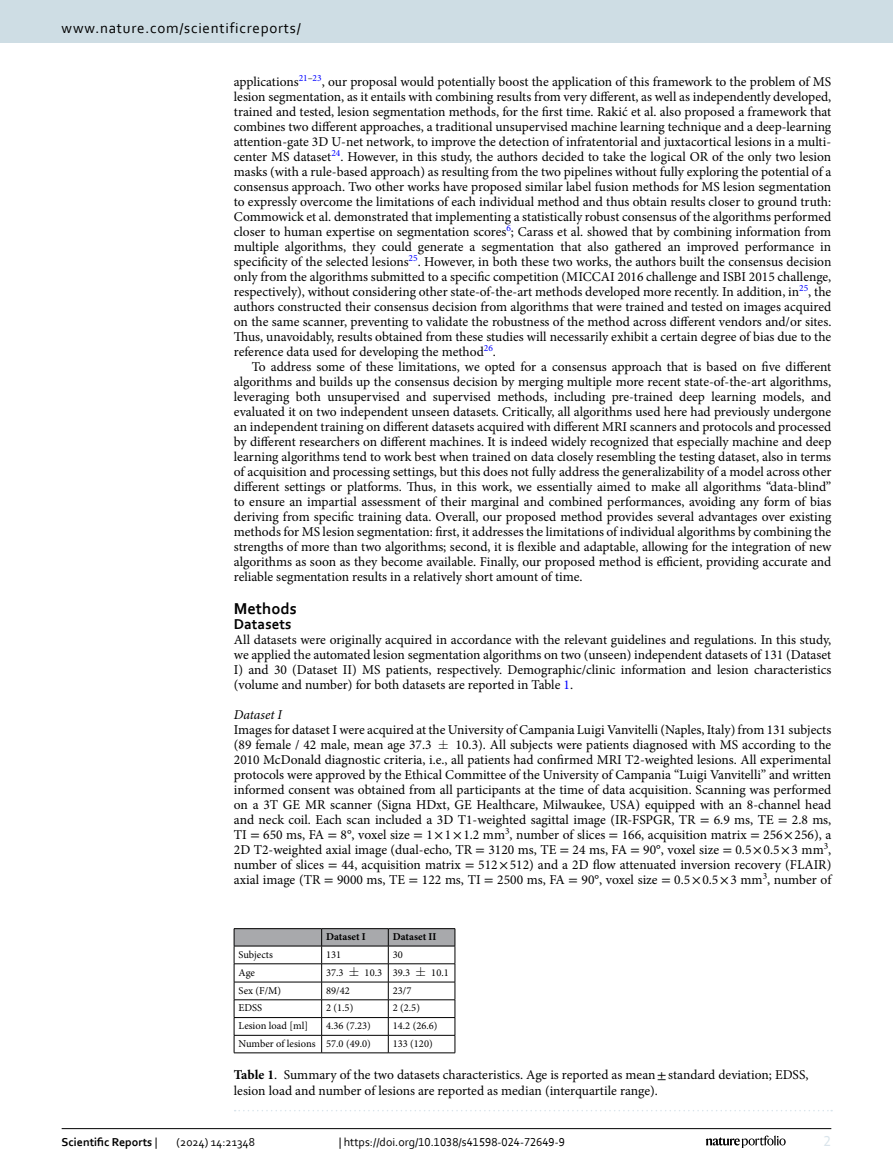
<style>
.page{position:relative;width:893px;height:1174px;background:#fff}
.page>*{position:absolute;margin:0;border:0;box-sizing:border-box;transform-origin:0 0}
.Head_1{font:700 16.5px "Corbel";color:#000}
.t1{font:15px "Corbel";letter-spacing:.05em;color:#000}
.Head_2_After_1{font:700 15px "Corbel";color:#000}
.t2{font:15px "Corbel";color:#d9e4eb}
.Body_Text_Indent{font:13.5px/15px "Minion Pro";letter-spacing:-.005em;color:#000;text-align:justify}
.Body_Text{font:13.5px/15px "Minion Pro";color:#000;text-align:justify}
.Table_Caption{font:13.5px/16.5px "Minion Pro";color:#000}
.Head_3{font:italic 13.5px "Minion Pro";letter-spacing:-.005em;color:#000}
.t3{font:13.5px "CMSY10";color:#000}
.t4{font:12px "Corbel";color:#000}
.t5{font:700 12px "Corbel";color:#000}
.Table_Body{font:10.5px "Minion Pro";color:#000}
.Table_Head{font:700 10.5px "Minion Pro";color:#000}
.s1{color:#00f}
.s2{font-family:"STIX"}
.s3{font-weight:700}
.s4{font-weight:400}
</style>
<div class="page">
<hr style="left:322px;top:1052px;width:66px;height:1px;background:#000">
<svg style="left:234px;top:928px;width:222px;height:124px"></svg>
<hr style="left:388px;top:1052px;width:67px;height:1px;background:#000">
<hr style="left:234px;top:1052px;width:88px;height:1px;background:#000">
<svg style="left:235px;top:1110px;width:597px;height:1px"></svg>
<hr style="left:62px;top:1128px;width:769px;height:1px;background:#000">
<svg style="left:706px;top:1135px;width:80px;height:12px"></svg>
<div style="left:0;top:0;width:893px;height:43px;background:#cedde4"></div>
<p class="t1" style="left:62px;top:18px;width:241px">www.nature.com/scientificreports/</p>
<p class="Body_Text_Indent" style="left:234px;top:74px;width:599px">applications<sup>21</sup><sup>–</sup><sup>23</sup>, our proposal would potentially boost the application of this framework to the problem of MS lesion segmentation, as it entails with combining results from very different, as well as independently developed, trained and tested, lesion segmentation methods, for the first time. Rakić et al. also proposed a framework that combines two different approaches, a traditional unsupervised machine learning technique and a deep-learning attention-gate 3D U-net network, to improve the detection of infratentorial and juxtacortical lesions in a multi&shy;center MS dataset<sup>24</sup>. However, in this study, the authors decided to take the logical OR of the only two lesion masks (with a rule-based approach) as resulting from the two pipelines without fully exploring the potential of a consensus approach. Two other works have proposed similar label fusion methods for MS lesion segmentation to expressly overcome the limitations of each individual method and thus obtain results closer to ground truth:<br>Commowick et al. demonstrated that implementing a statistically robust consensus of the algorithms performed closer to human expertise on segmentation scores<sup>6</sup>; Carass et al. showed that by combining information from multiple algorithms, they could generate a segmentation that also gathered an improved performance in specificity of the selected lesions<sup>25</sup>. However, in both these two works, the authors built the consensus decision only from the algorithms submitted to a specific competition (MICCAI 2016 challenge and ISBI 2015 challenge, respectively), without considering other state-of-the-art methods developed more recently. In addition, in<sup>25</sup>, the authors constructed their consensus decision from algorithms that were trained and tested on images acquired on the same scanner, preventing to validate the robustness of the method across different vendors and/or sites.<br>Thus, unavoidably, results obtained from these studies will necessarily exhibit a certain degree of bias due to the reference data used for developing the method<sup>26</sup>.</p>
<p class="Body_Text_Indent" style="left:234px;top:359px;width:599px;text-indent:18px">To address some of these limitations, we opted for a consensus approach that is based on five different algorithms and builds up the consensus decision by merging multiple more recent state-of-the-art algorithms, leveraging both unsupervised and supervised methods, including pre-trained deep learning models, and evaluated it on two independent unseen datasets. Critically, all algorithms used here had previously undergone an independent training on different datasets acquired with different MRI scanners and protocols and processed by different researchers on different machines. It is indeed widely recognized that especially machine and deep learning algorithms tend to work best when trained on data closely resembling the testing dataset, also in terms of acquisition and processing settings, but this does not fully address the generalizability of a model across other different settings or platforms. Thus, in this work, we essentially aimed to make all algorithms “data-blind” to ensure an impartial assessment of their marginal and combined performances, avoiding any form of bias deriving from specific training data. Overall, our proposed method provides several advantages over existing methods for MS lesion segmentation: first, it addresses the limitations of individual algorithms by combining the strengths of more than two algorithms; second, it is flexible and adaptable, allowing for the integration of new algorithms as soon as they become available. Finally, our proposed method is efficient, providing accurate and reliable segmentation results in a relatively short amount of time.</p>
<p class="Head_1" style="left:234px;top:598px;width:64px">Methods</p>
<p class="Head_2_After_1" style="left:234px;top:614px;width:59px">Datasets</p>
<p class="Body_Text" style="left:234px;top:632px;width:599px">All datasets were originally acquired in accordance with the relevant guidelines and regulations. In this study, we applied the automated lesion segmentation algorithms on two (unseen) independent datasets of 131 (Dataset I) and 30 (Dataset II) MS patients, respectively. Demographic/clinic information and lesion characteristics (volume and number) for both datasets are reported in Table <span class="s1">1</span>.</p>
<p class="Head_3" style="left:234px;top:705px;width:50px">Dataset I</p>
<p class="Body_Text" style="left:234px;top:722px;width:599px">Images for dataset I were acquired at the University of Campania Luigi Vanvitelli (Naples, Italy) from 131 subjects (89 female / 42 male, mean age 37.3</p>
<p class="Body_Text" style="left:234px;top:737px;width:599px;text-indent:222px">10.3). All subjects were patients diagnosed with MS according to the 2010 McDonald diagnostic criteria, i.e., all patients had confirmed MRI T2-weighted lesions. All experimental protocols were approved by the Ethical Committee of the University of Campania “Luigi Vanvitelli” and written informed consent was obtained from all participants at the time of data acquisition. Scanning was performed on a 3T GE MR scanner (Signa HDxt, GE Healthcare, Milwaukee, USA) equipped with an 8-channel head and neck coil. Each scan included a 3D T1-weighted sagittal image (IR-FSPGR, TR <span class="s2">=</span> 6.9 ms, TE <span class="s2">=</span> 2.8 ms, TI <span class="s2">=</span> 650 ms, FA <span class="s2">=</span> 8°, voxel size <span class="s2">=</span> 1<span class="s2">×</span>1<span class="s2">×</span>1.2 mm<sup>3</sup>, number of slices <span class="s2">=</span> 166, acquisition matrix <span class="s2">=</span> 256<span class="s2">×</span>256), a 2D T2-weighted axial image (dual-echo, TR <span class="s2">=</span> 3120 ms, TE <span class="s2">=</span> 24 ms, FA <span class="s2">=</span> 90°, voxel size <span class="s2">=</span> 0.5<span class="s2">×</span>0.5<span class="s2">×</span>3 mm<sup>3</sup>, number of slices <span class="s2">=</span> 44, acquisition matrix <span class="s2">=</span> 512<span class="s2">×</span>512) and a 2D flow attenuated inversion recovery (FLAIR) axial image (TR <span class="s2">=</span> 9000 ms, TE <span class="s2">=</span> 122 ms, TI <span class="s2">=</span> 2500 ms, FA <span class="s2">=</span> 90°, voxel size <span class="s2">=</span> 0.5<span class="s2">×</span>0.5<span class="s2">×</span>3 mm<sup>3</sup>, number of</p>
<p class="t3" style="left:438px;top:736px;width:12px">±</p>
<p class="Table_Head" style="left:326px;top:929px;width:41px">Dataset I</p>
<p class="Table_Head" style="left:393px;top:929px;width:45px">Dataset II</p>
<p class="Table_Body" style="left:239px;top:947px;width:36px">Subjects</p>
<p class="Table_Body" style="left:326px;top:947px;width:17px">131</p>
<p class="Table_Body" style="left:393px;top:947px;width:12px">30</p>
<p class="Table_Body" style="left:239px;top:965px;width:18px">Age</p>
<p class="Table_Body" style="left:326px;top:965px;width:19px">37.3</p>
<p class="t3" style="left:349px;top:963px;width:12px">±</p>
<p class="Table_Body" style="left:365px;top:965px;width:19px">10.3</p>
<p class="Table_Body" style="left:393px;top:965px;width:19px">39.3</p>
<p class="t3" style="left:415px;top:963px;width:12px">±</p>
<p class="Table_Body" style="left:431px;top:965px;width:19px">10.1</p>
<p class="Table_Body" style="left:239px;top:983px;width:44px">Sex (F/M)</p>
<p class="Table_Body" style="left:326px;top:983px;width:25px">89/42</p>
<p class="Table_Body" style="left:393px;top:983px;width:20px">23/7</p>
<p class="Table_Body" style="left:239px;top:1001px;width:25px">EDSS</p>
<p class="Table_Body" style="left:326px;top:1001px;width:29px">2 (1.5)</p>
<p class="Table_Body" style="left:393px;top:1001px;width:29px">2 (2.5)</p>
<p class="Table_Body" style="left:239px;top:1018px;width:71px">Lesion load [ml]</p>
<p class="Table_Body" style="left:326px;top:1018px;width:46px">4.36 (7.23)</p>
<p class="Table_Body" style="left:393px;top:1018px;width:46px">14.2 (26.6)</p>
<p class="Table_Body" style="left:239px;top:1036px;width:78px">Number of lesions</p>
<p class="Table_Body" style="left:326px;top:1036px;width:46px">57.0 (49.0)</p>
<p class="Table_Body" style="left:393px;top:1036px;width:41px">133 (120)</p>
<p class="Table_Caption" style="left:234px;top:1066px;width:576px"><span class="s3">Table 1</span>. Summary of the two datasets characteristics. Age is reported as mean<span class="s2">±</span>standard deviation; EDSS, lesion load and number of lesions are reported as median (interquartile range).</p>
<p class="t5" style="left:62px;top:1134px;width:97px">Scientific Reports <span class="s4">|</span></p>
<p class="t4" style="left:177px;top:1134px;width:80px">(2024) 14:21348</p>
<p class="t4" style="left:339px;top:1134px;width:228px">| https://doi.org/10.1038/s41598-024-72649-9</p>
<p class="t2" style="left:824px;top:1132px;width:9px">2</p>
</div>
